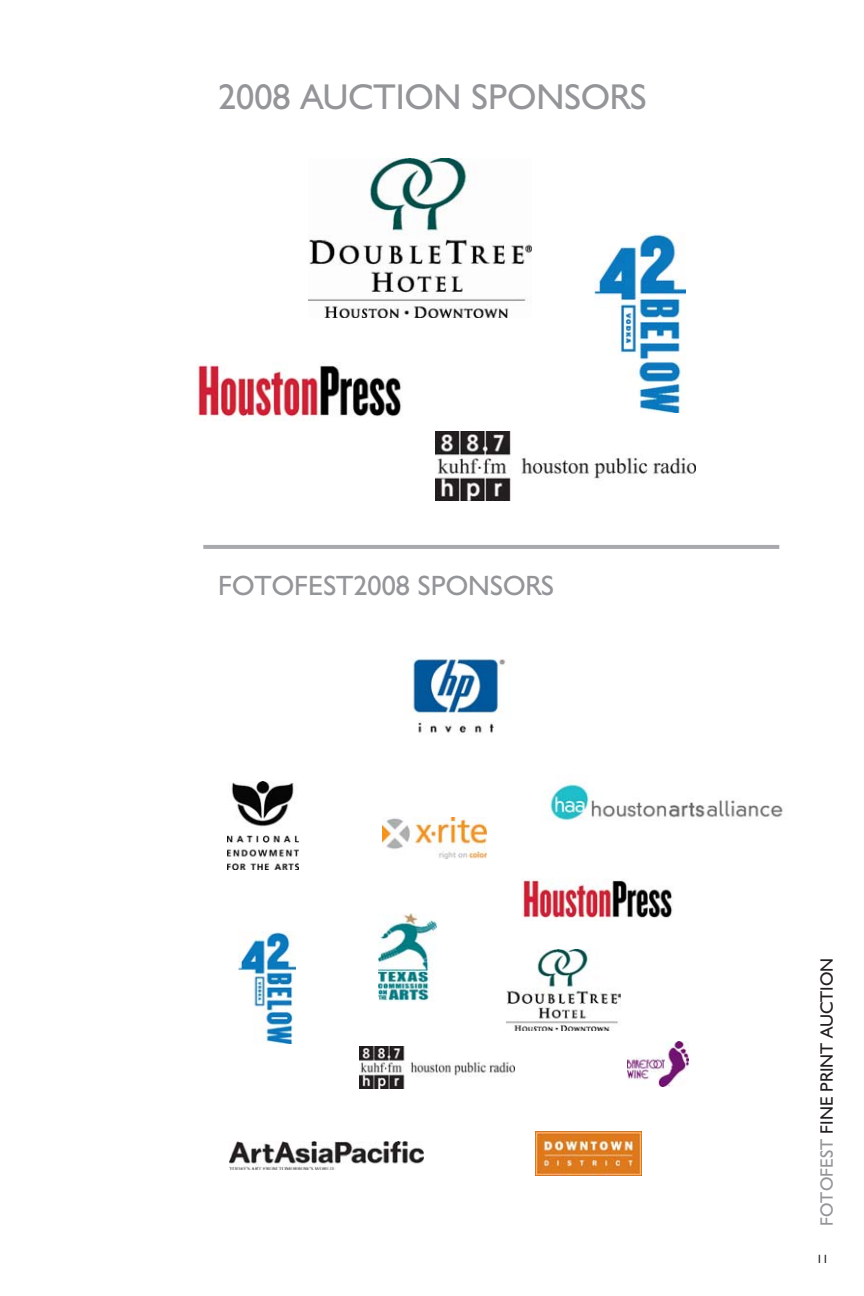
<style>
.page{position:relative;width:864px;height:1296px;background:#fff}
.page>*{position:absolute;margin:0;border:0;box-sizing:border-box;transform-origin:0 0}
.t1{font:36px "Humanist 521 BT";color:#939598}
.t2{font:28px "Humanist 521 BT";color:#939598}
.t3{font:18px "Humanist 521 BT";color:#231f20}
.t4{font:12px "Humanist 521 BT";color:#231f20}
.s1{color:#939598}
</style>
<div class="page">
<img style="left:309px;top:159px;width:223px;height:159px">
<hr style="left:203px;top:545px;width:576px;height:4px;background:#a7a9ac">
<img style="left:595px;top:232px;width:91px;height:181px">
<img style="left:195px;top:364px;width:207px;height:56px">
<img style="left:359px;top:1047px;width:156px;height:41px">
<img style="left:627px;top:1042px;width:62px;height:45px">
<img style="left:535px;top:1131px;width:107px;height:44px">
<img style="left:379px;top:914px;width:57px;height:88px">
<img style="left:507px;top:949px;width:114px;height:82px">
<img style="left:382px;top:818px;width:105px;height:41px">
<img style="left:229px;top:1141px;width:194px;height:28px">
<img style="left:228px;top:782px;width:71px;height:88px">
<img style="left:549px;top:784px;width:234px;height:37px">
<img style="left:521px;top:879px;width:152px;height:42px">
<img style="left:412px;top:658px;width:94px;height:75px">
<img style="left:239px;top:932px;width:56px;height:112px">
<img style="left:436px;top:431px;width:260px;height:69px">
<h1 class="t1" style="left:218px;top:85px;width:430px">2008 AUCTION SPONSORS</h1>
<h2 class="t2" style="left:218px;top:576px;width:338px">FOTOFEST2008 SPONSORS</h2>
<p class="t3" style="left:820px;top:1226px;width:270px;rotate:-90deg"><span class="s1">FOTOFEST</span> FINE PRINT AUCTION</p>
<p class="t4" style="left:816px;top:1254px;width:14px">11</p>
</div>
